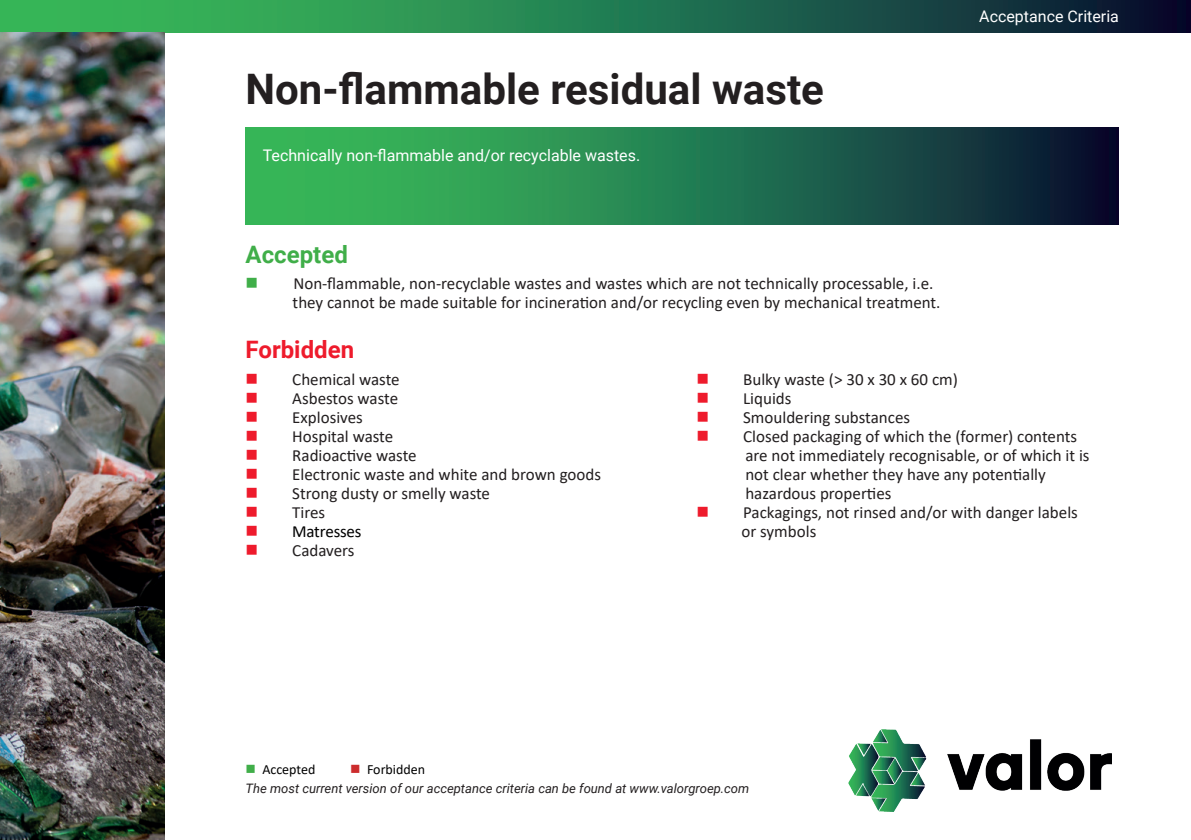
<style>
.page{position:relative;width:1191px;height:840px;background:#fff}
.page>*{position:absolute;margin:0;border:0;box-sizing:border-box;transform-origin:0 0}
.t1{font:700 42px "Roboto";color:#231f20}
.t2{font:700 24px "Roboto";color:#ee1b2c}
.t3{font:700 24px "Roboto";color:#40ae49}
.t4{font:17px/19px "Calibri";color:#231f20}
.t5{font:17px "Calibri";letter-spacing:-.01em;color:#000001}
.t6{font:16px "Roboto";color:#fff}
.t7{font:14px "Calibri";color:#000001}
.t8{font:italic 13px "Roboto";color:#231f20}
.s1{color:#40ae49}
.s2{color:#ee1b2c}
.s3{color:#cc2c2d}
</style>
<div class="page">
<svg style="left:0;top:0;width:1191px;height:33px;background:#23744c"></svg>
<img style="left:848px;top:729px;width:264px;height:82px">
<svg style="left:245px;top:127px;width:874px;height:97px;background:#23744c"></svg>
<img style="left:0;top:33px;width:165px;height:805px">
<h1 class="t1" style="left:245px;top:59px;width:580px">Non-flammable residual waste</h1>
<p class="t6" style="left:263px;top:144px;width:379px">Technically non-flammable and/or recyclable wastes.</p>
<h2 class="t3" style="left:245px;top:238px;width:104px">Accepted</h2>
<p class="t4" style="left:293px;top:273px;width:649px;text-indent:-47px"><span class="s1">■</span> Non-flammable, non-recyclable wastes and wastes which are not technically processable, i.e. they cannot be made suitable for incineration and/or recycling even by mechanical treatment.</p>
<h2 class="t2" style="left:245px;top:332px;width:110px">Forbidden</h2>
<p class="t6" style="left:979px;top:5px;width:141px">Acceptance Criteria</p>
<p class="t4" style="left:245px;top:369px;width:156px"><span class="s2">■</span> Chemical waste</p>
<p class="t4" style="left:245px;top:388px;width:154px"><span class="s2">■</span> Asbestos waste</p>
<p class="t4" style="left:245px;top:407px;width:119px"><span class="s2">■</span> Explosives</p>
<p class="t4" style="left:245px;top:426px;width:149px"><span class="s2">■</span> Hospital waste</p>
<p class="t4" style="left:245px;top:445px;width:173px"><span class="s2">■</span> Radioactive waste</p>
<p class="t4" style="left:245px;top:464px;width:357px"><span class="s2">■</span> Electronic waste and white and brown goods</p>
<p class="t4" style="left:245px;top:483px;width:246px"><span class="s2">■</span> Strong dusty or smelly waste</p>
<p class="t4" style="left:245px;top:502px;width:81px"><span class="s2">■</span> Tires</p>
<p class="t5" style="left:245px;top:519px;width:117px"><span class="s2">■</span> Matresses</p>
<p class="t4" style="left:245px;top:540px;width:110px"><span class="s2">■</span> Cadavers</p>
<p class="t7" style="left:245px;top:759px;width:71px"><span class="s1">■</span> Accepted</p>
<p class="t7" style="left:350px;top:759px;width:76px"><span class="s3">■</span> Forbidden</p>
<p class="t4" style="left:696px;top:369px;width:263px"><span class="s2">■</span> Bulky waste (&gt; 30 x 30 x 60 cm)</p>
<p class="t4" style="left:696px;top:388px;width:97px"><span class="s2">■</span> Liquids</p>
<p class="t4" style="left:696px;top:407px;width:215px"><span class="s2">■</span> Smouldering substances</p>
<p class="t4" style="left:745px;top:426px;width:346px;text-indent:-49px"><span class="s2">■</span> Closed packaging of which the (former) contents are not immediately recognisable, or of which it is not clear whether they have any potentially hazardous properties</p>
<p class="t4" style="left:741px;top:502px;width:338px;text-indent:-45px"><span class="s2">■</span> Packagings, not rinsed and/or with danger labels or symbols</p>
<p class="t8" style="left:245px;top:778px;width:505px">The most current version of our acceptance criteria can be found at www.valorgroep.com</p>
</div>
